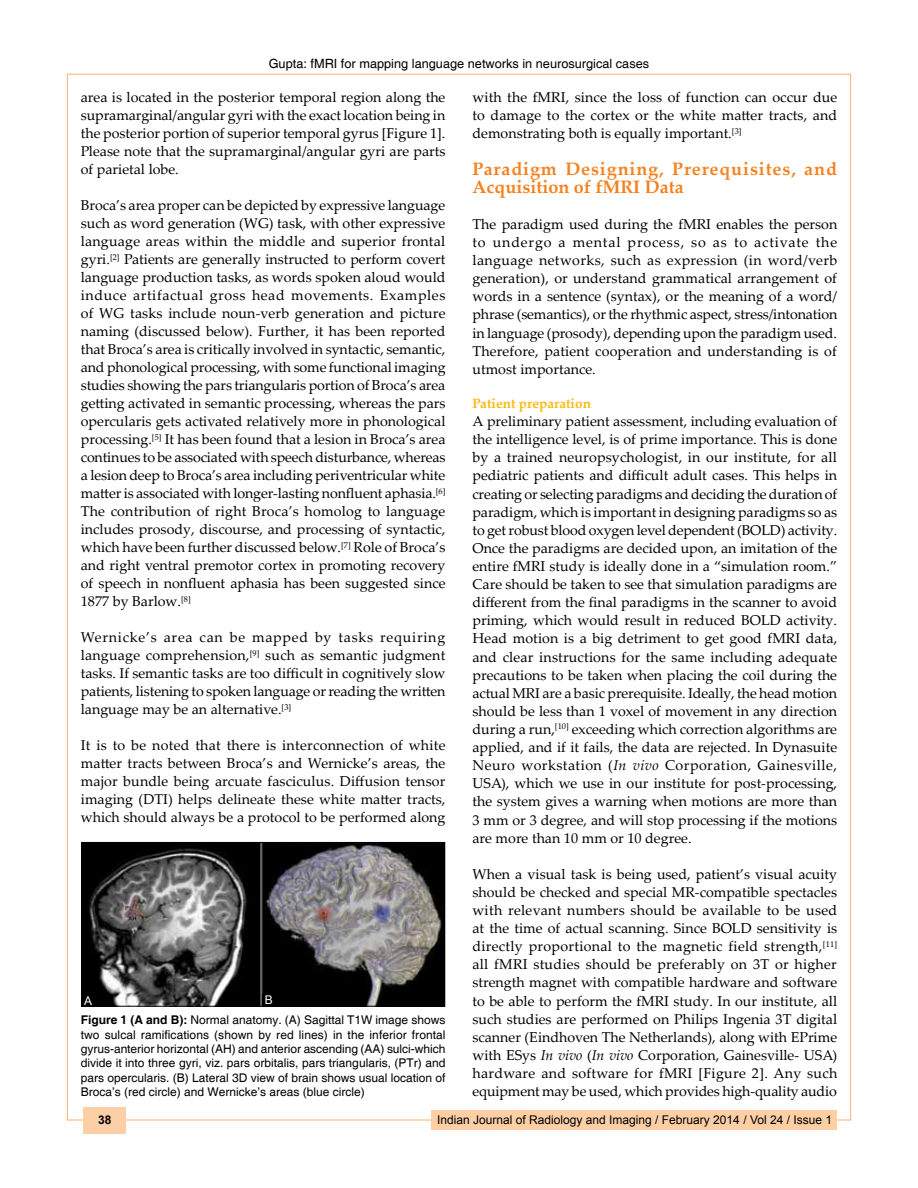
<style>
.page{position:relative;width:918px;height:1188px;background:#fff}
.page>*{position:absolute;margin:0;border:0;box-sizing:border-box;transform-origin:0 0}
.t1{font:700 18px/18.1px "Palatino Linotype";letter-spacing:.05em;color:#f58220}
.t2{font:14.25px/18.1px "Palatino Linotype";color:#000;text-align:justify}
.t3{font:700 13.5px "Palatino Linotype";color:#fdb913}
.t4{font:12.75px "Helvetica";color:#000}
.t5{font:12px/14.4px "Helvetica";color:#000;text-align:justify}
.t6{font:12px "Arial";color:#000}
.t7{font:700 12px "Arial";color:#000}
.t8{font:12px "Arial";color:#fff}
.s1{font-weight:700}
.s2{font-style:italic}
</style>
<div class="page">
<div style="left:432px;top:1110px;width:405px;height:20px;background:#fdcfa7"></div>
<div style="left:83px;top:1108px;width:43px;height:26px;background:#fdcfa7"></div>
<img style="left:83px;top:844px;width:360px;height:160px">
<div style="left:81px;top:842px;width:364px;height:164px;border:1px solid #000"></div>
<div style="left:262px;top:994px;width:13px;height:12px;background:#000"></div>
<div style="left:81px;top:994px;width:13px;height:12px;background:#000"></div>
<p class="t4" style="left:269px;top:56px;width:382px">Gupta: fMRI for mapping language networks in neurosurgical cases</p>
<p class="t2" style="left:81px;top:88px;width:366px">area is located in the posterior temporal region along the supramarginal/angular gyri with the exact location being in the posterior portion of superior temporal gyrus [Figure 1].<br>Please note that the supramarginal/angular gyri are parts of parietal lobe.</p>
<p class="t2" style="left:81px;top:196px;width:366px">Broca’s area proper can be depicted by expressive language such as word generation (WG) task, with other expressive language areas within the middle and superior frontal gyri.<sup>[2]</sup> Patients are generally instructed to perform covert language production tasks, as words spoken aloud would induce artifactual gross head movements. Examples of WG tasks include noun-verb generation and picture naming (discussed below). Further, it has been reported that Broca’s area is critically involved in syntactic, semantic, and phonological processing, with some functional imaging studies showing the pars triangularis portion of Broca’s area getting activated in semantic processing, whereas the pars opercularis gets activated relatively more in phonological processing.<sup>[5]</sup> It has been found that a lesion in Broca’s area continues to be associated with speech disturbance, whereas a lesion deep to Broca’s area including periventricular white matter is associated with longer‑lasting nonfluent aphasia.<sup>[6] </sup>The contribution of right Broca’s homolog to language includes prosody, discourse, and processing of syntactic, which have been further discussed below.<sup>[7]</sup> Role of Broca’s and right ventral premotor cortex in promoting recovery of speech in nonfluent aphasia has been suggested since 1877 by Barlow.<sup>[8]</sup></p>
<p class="t2" style="left:81px;top:628px;width:366px">Wernicke’s area can be mapped by tasks requiring language comprehension,<sup>[9]</sup> such as semantic judgment tasks. If semantic tasks are too difficult in cognitively slow patients, listening to spoken language or reading the written language may be an alternative.<sup>[3]</sup></p>
<p class="t2" style="left:81px;top:736px;width:366px">It is to be noted that there is interconnection of white matter tracts between Broca’s and Wernicke’s areas, the major bundle being arcuate fasciculus. Diffusion tensor imaging (DTI) helps delineate these white matter tracts, which should always be a protocol to be performed along</p>
<p class="t8" style="left:84px;top:993px;width:10px">A</p>
<p class="t8" style="left:265px;top:992px;width:10px">B</p>
<p class="t5" style="left:81px;top:1013px;width:366px"><span class="s1">Figure 1 (A and B):</span> Normal anatomy. (A) Sagittal T1W image shows two sulcal ramifications (shown by red lines) in the inferior frontal gyrus-anterior horizontal (AH) and anterior ascending (AA) sulci-which divide it into three gyri, viz. pars orbitalis, pars triangularis, (PTr) and pars opercularis. (B) Lateral 3D view of brain shows usual location of Broca’s (red circle) and Wernicke’s areas (blue circle)</p>
<p class="t2" style="left:472px;top:88px;width:366px">with the fMRI, since the loss of function can occur due to damage to the cortex or the white matter tracts, and demonstrating both is equally important.<sup>[3]</sup></p>
<p class="t1" style="left:472px;top:159px;width:366px">Paradigm Designing, Prerequisites, and<br>Acquisition of fMRI Data</p>
<p class="t2" style="left:472px;top:214px;width:366px">The paradigm used during the fMRI enables the person to undergo a mental process, so as to activate the language networks, such as expression (in word/verb generation), or understand grammatical arrangement of words in a sentence (syntax), or the meaning of a word/ phrase (semantics), or the rhythmic aspect, stress/intonation in language (prosody), depending upon the paradigm used.<br>Therefore, patient cooperation and understanding is of utmost importance.</p>
<p class="t3" style="left:472px;top:394px;width:120px">Patient preparation</p>
<p class="t2" style="left:472px;top:412px;width:366px">A preliminary patient assessment, including evaluation of the intelligence level, is of prime importance. This is done by a trained neuropsychologist, in our institute, for all pediatric patients and difficult adult cases. This helps in creating or selecting paradigms and deciding the duration of paradigm, which is important in designing paradigms so as to get robust blood oxygen level dependent (BOLD) activity.<br>Once the paradigms are decided upon, an imitation of the entire fMRI study is ideally done in a “simulation room.” Care should be taken to see that simulation paradigms are different from the final paradigms in the scanner to avoid priming, which would result in reduced BOLD activity.<br>Head motion is a big detriment to get good fMRI data, and clear instructions for the same including adequate precautions to be taken when placing the coil during the actual MRI are a basic prerequisite. Ideally, the head motion should be less than 1 voxel of movement in any direction during a run,<sup>[10]</sup> exceeding which correction algorithms are applied, and if it fails, the data are rejected. In Dynasuite Neuro workstation (<span class="s2">In vivo</span> Corporation, Gainesville, USA), which we use in our institute for post‑processing, the system gives a warning when motions are more than 3 mm or 3 degree, and will stop processing if the motions are more than 10 mm or 10 degree.</p>
<p class="t2" style="left:472px;top:864px;width:366px">When a visual task is being used, patient’s visual acuity should be checked and special MR‑compatible spectacles with relevant numbers should be available to be used at the time of actual scanning. Since BOLD sensitivity is directly proportional to the magnetic field strength,<sup>[11] </sup>all fMRI studies should be preferably on 3T or higher strength magnet with compatible hardware and software to be able to perform the fMRI study. In our institute, all such studies are performed on Philips Ingenia 3T digital scanner (Eindhoven The Netherlands), along with EPrime with ESys <span class="s2">In vivo</span> (<span class="s2">In vivo</span> Corporation, Gainesville‑ USA) hardware and software for fMRI [Figure 2]. Any such equipment may be used, which provides high‑quality audio</p>
<p class="t7" style="left:98px;top:1112px;width:15px">38</p>
<p class="t6" style="left:437px;top:1112px;width:396px">Indian Journal of Radiology and Imaging / February 2014 / Vol 24 / Issue 1</p>
</div>
